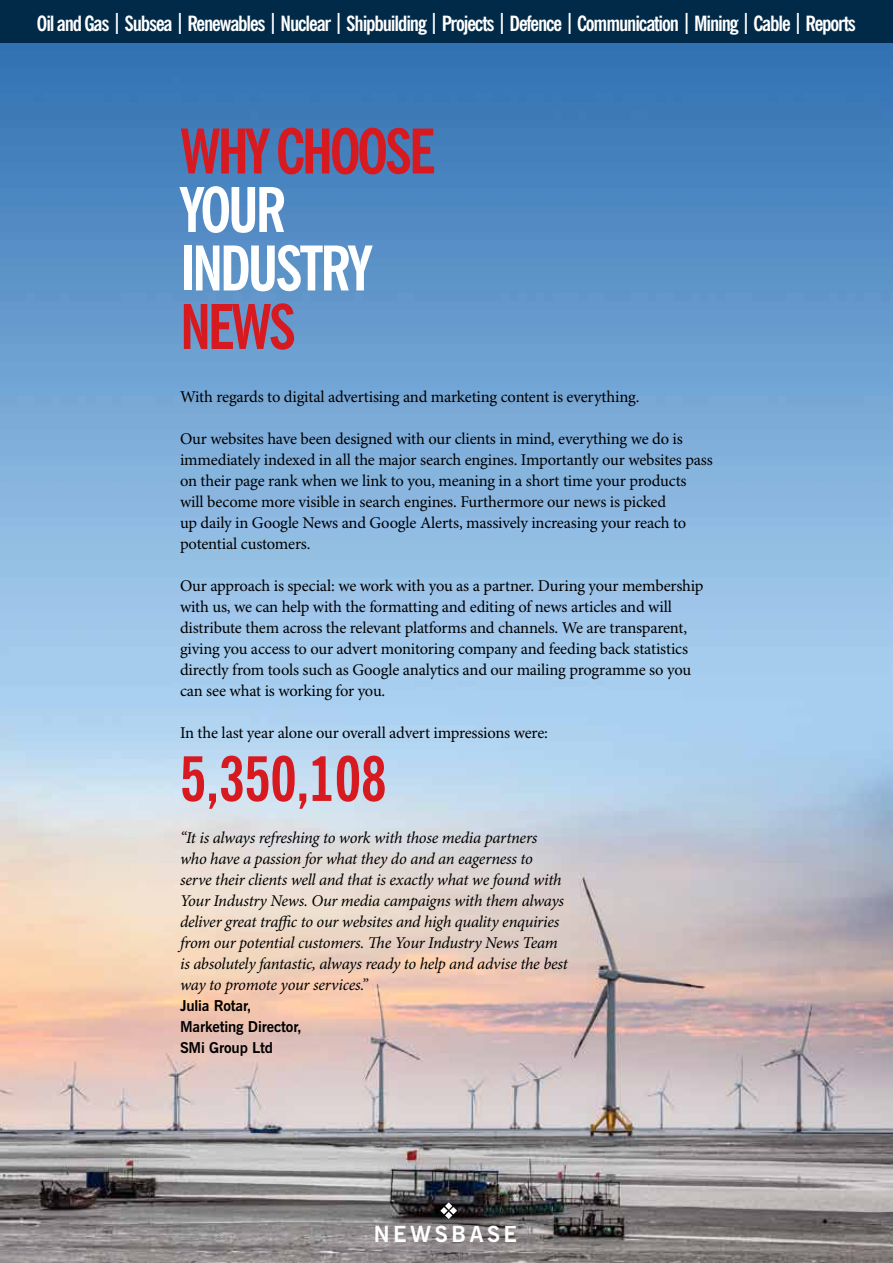
<style>
.page{position:relative;width:893px;height:1263px;background:#fff}
.page>*{position:absolute;margin:0;border:0;box-sizing:border-box;transform-origin:0 0}
.t1{font:700 condensed 61.5px "News Gothic BT";letter-spacing:-.055em;color:#d71920}
.t2{font:700 condensed 61.5px/58.5px "News Gothic BT";letter-spacing:-.055em;color:#fff}
.t3{font:700 22.2px "News Gothic BT";letter-spacing:.16em;color:#fff}
.t4{font:700 condensed 21px "News Gothic BT";letter-spacing:-.055em;color:#fff}
.t5{font:16.5px/21px "Minion Pro";letter-spacing:-.015em;color:#000}
.t6{font:italic 16.5px/21px "Minion Pro";letter-spacing:-.02em;color:#000}
.t7{font:700 15px/21px "News Gothic BT";letter-spacing:-.01em;color:#000}
</style>
<div class="page">
<img style="left:0;top:43px;width:893px;height:1220px">
<div style="left:0;top:0;width:893px;height:43px;background:#002a47"></div>
<svg style="left:440px;top:1202px;width:17px;height:17px"></svg>
<p class="t4" style="left:37px;top:10px;width:820px">Oil and Gas | Subsea | Renewables | Nuclear | Shipbuilding | Projects | Defence | Communication | Mining | Cable | Reports</p>
<h1 class="t1" style="left:180px;top:114px;width:257px">WHY CHOOSE</h1>
<h1 class="t2" style="left:180px;top:180px;width:193px">YOUR<br>INDUSTRY</h1>
<h1 class="t1" style="left:180px;top:289px;width:118px">NEWS</h1>
<p class="t5" style="left:180px;top:387px;width:461px">With regards to digital advertising and marketing content is everything.</p>
<p class="t5" style="left:180px;top:429px;width:534px">Our websites have been designed with our clients in mind, everything we do is immediately indexed in all the major search engines. Importantly our websites pass on their page rank when we link to you, meaning in a short time your products will become more visible in search engines. Furthermore our news is picked<br>up daily in Google News and Google Alerts, massively increasing your reach to potential customers.</p>
<p class="t5" style="left:180px;top:576px;width:525px">Our approach is special: we work with you as a partner. During your membership with us, we can help with the formatting and editing of news articles and will distribute them across the relevant platforms and channels. We are transparent, giving you access to our advert monitoring company and feeding back statistics directly from tools such as Google analytics and our mailing programme so you can see what is working for you.</p>
<p class="t5" style="left:180px;top:723px;width:369px">In the last year alone our overall advert impressions were:</p>
<h1 class="t1" style="left:180px;top:741px;width:209px">5,350,108</h1>
<p class="t6" style="left:180px;top:828px;width:389px">“It is always refreshing to work with those media partners who have a passion for what they do and an eagerness to serve their clients well and that is exactly what we found with Your Industry News. Our media campaigns with them always deliver great traffic to our websites and high quality enquiries from our potential customers. The Your Industry News Team is absolutely fantastic, always ready to help and advise the best way to promote your services.”</p>
<p class="t7" style="left:180px;top:995px;width:123px">Julia Rotar,<br>Marketing Director,<br>SMi Group Ltd</p>
<h2 class="t3" style="left:374px;top:1220px;width:145px">NEWSBASE</h2>
</div>
